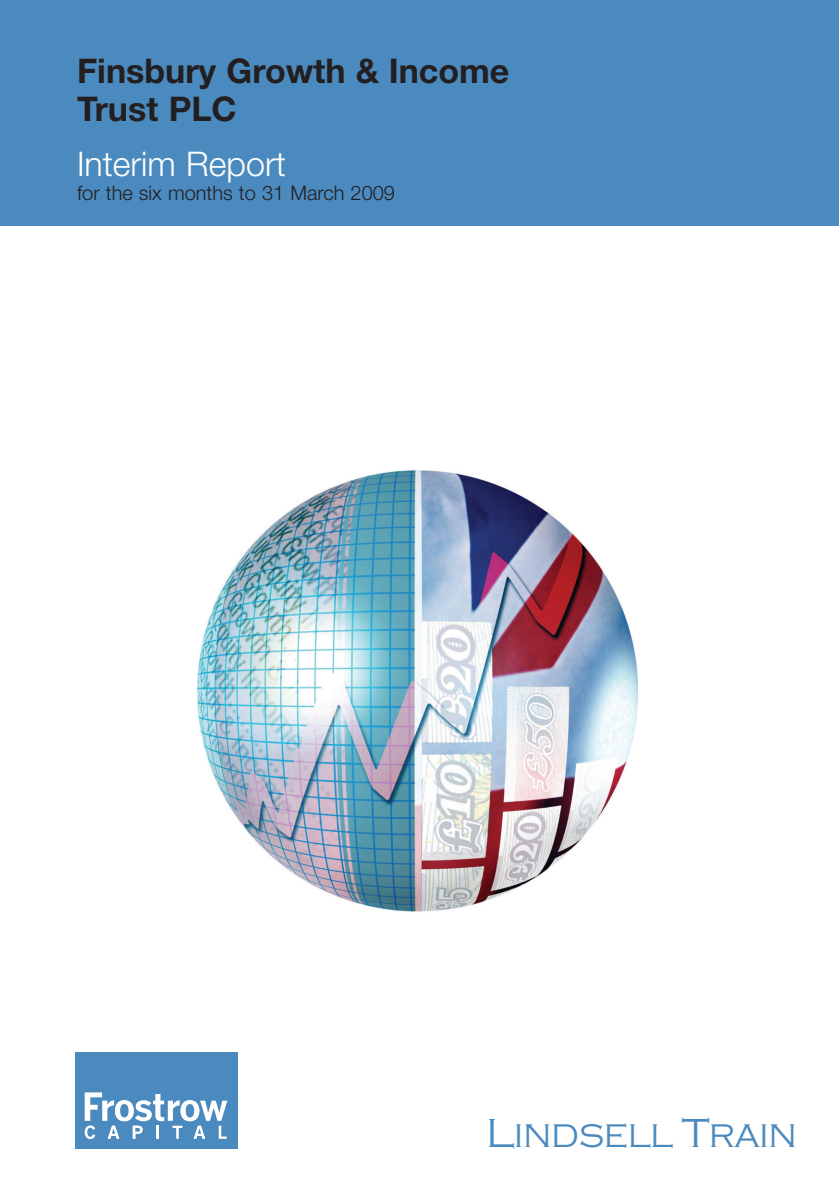
<style>
.page{position:relative;width:839px;height:1191px;background:#fff}
.page>*{position:absolute;margin:0;border:0;box-sizing:border-box;transform-origin:0 0}
.t1{font:700 34px/38px "Helvetica Neue LT";color:#231f20}
.t2{font:300 34px "Helvetica Neue LT";color:#fff}
.t3{font:300 34px "Copperplate Gothic";letter-spacing:-.015em;color:#4b8abf}
.t4{font:300 20px "Helvetica Neue LT";color:#231f20}
.s1{font-size:42px}
</style>
<div class="page">
<div style="left:0;top:0;width:839px;height:226px;background:#4b8abf"></div>
<img style="left:197px;top:471px;width:441px;height:441px">
<div style="left:75px;top:1052px;width:162px;height:96px;background:#4b8abf"></div>
<svg style="left:85px;top:1092px;width:142px;height:47px"></svg>
<p class="t1" style="left:77px;top:56px;width:434px">Finsbury Growth &amp; Income<br>Trust PLC</p>
<p class="t2" style="left:77px;top:152px;width:210px">Interim Report</p>
<p class="t4" style="left:77px;top:186px;width:319px">for the six months to 31 March 2009</p>
<p class="t3" style="left:486px;top:1115px;width:312px"><span class="s1">L</span>INDSELL <span class="s1">T</span>RAIN</p>
</div>
